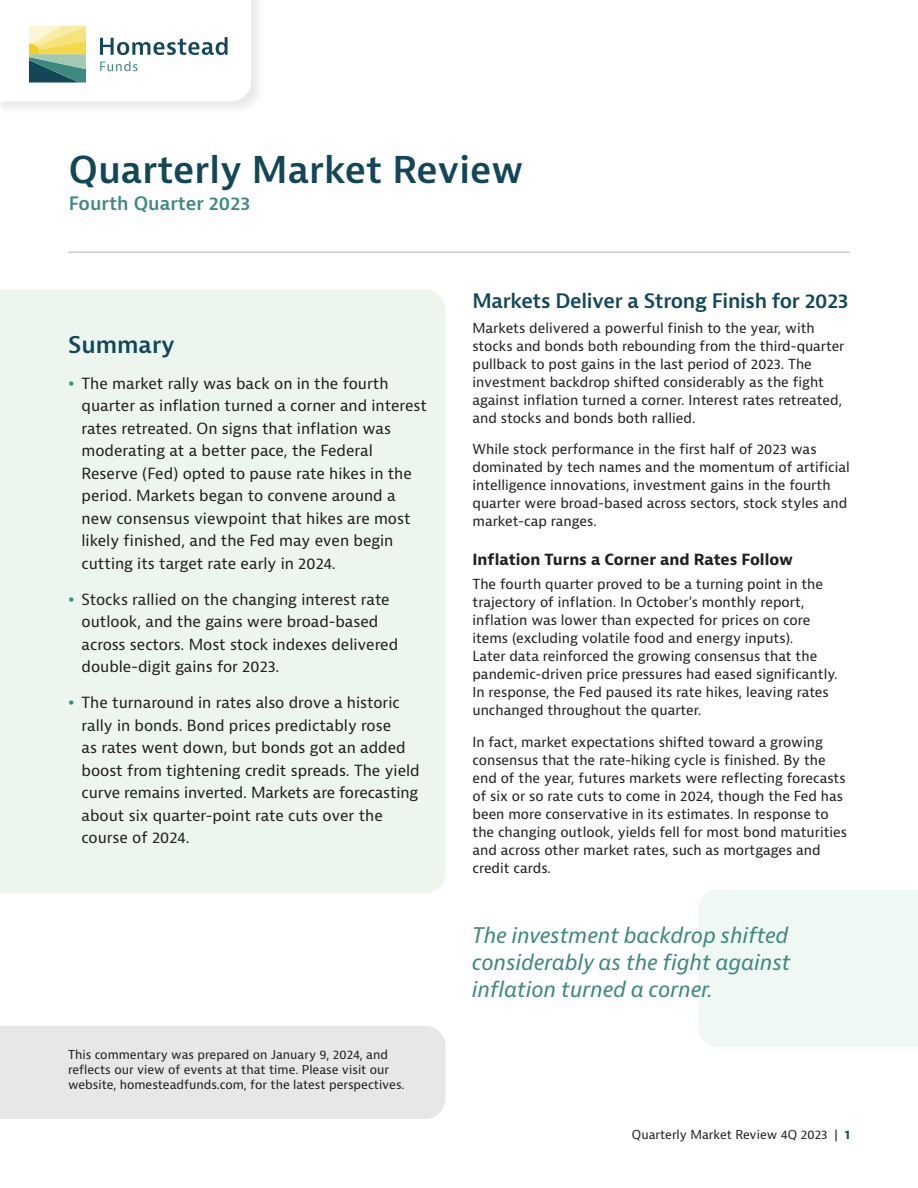
<style>
.page{position:relative;width:918px;height:1188px;background:#fff}
.page>*{position:absolute;margin:0;border:0;box-sizing:border-box;transform-origin:0 0}
.t1{font:600 36px "Bernina Sans";color:#114757}
.t2{font:600 22.5px "Bernina Sans";color:#114757}
.t3{font:italic 21px/27px "Bernina Sans";letter-spacing:-.01em;color:#3e897f;text-align:justify}
.t4{font:600 19.5px "Bernina Sans";letter-spacing:-.015em;color:#114757}
.t5{font:600 18px "Bernina Sans";color:#3e897f}
.t6{font:15px/22.5px "Bernina Sans";color:#231f20}
.t7{font:700 15px "Bernina Sans";color:#231f20}
.t8{font:13.5px/18px "Bernina Sans";color:#231f20}
.t9{font:12px/15px "Bernina Sans";color:#231f20}
.s1{font-size:27px;color:#3e897f}
.s2{font-weight:700;color:#114757}
</style>
<div class="page">
<div style="left:0;top:0;width:266px;height:117px;background:#231f20;opacity:.1"></div>
<svg style="left:29px;top:25px;width:222px;height:76px"></svg>
<div style="left:0;top:290px;width:445px;height:603px;background:#ecf6ef"></div>
<div style="left:0;top:1026px;width:446px;height:93px;background:#e6e7e9"></div>
<hr style="left:68px;top:252px;width:782px;height:1px;background:#b2bac2">
<div style="left:698px;top:890px;width:220px;height:157px;background:#f0f8f3"></div>
<h1 class="t1" style="left:69px;top:146px;width:456px">Quarterly Market Review</h1>
<h3 class="t5" style="left:69px;top:191px;width:183px">Fourth Quarter 2023</h3>
<h2 class="t2" style="left:68px;top:330px;width:108px">Summary</h2>
<p class="t6" style="left:82px;top:372px;width:347px;text-indent:-14px"><span class="s1">•</span> The market rally was back on in the fourth quarter as inflation turned a corner and interest rates retreated. On signs that inflation was moderating at a better pace, the Federal Reserve (Fed) opted to pause rate hikes in the period. Markets began to convene around a new consensus viewpoint that hikes are most likely finished, and the Fed may even begin cutting its target rate early in 2024.</p>
<p class="t6" style="left:82px;top:588px;width:318px;text-indent:-14px"><span class="s1">•</span> Stocks rallied on the changing interest rate outlook, and the gains were broad-based across sectors. Most stock indexes delivered double-digit gains for 2023.</p>
<p class="t6" style="left:82px;top:692px;width:340px;text-indent:-14px"><span class="s1">•</span> The turnaround in rates also drove a historic rally in bonds. Bond prices predictably rose<br>as rates went down, but bonds got an added boost from tightening credit spreads. The yield curve remains inverted. Markets are forecasting about six quarter-point rate cuts over the course of 2024.</p>
<p class="t9" style="left:68px;top:1048px;width:338px">This commentary was prepared on January 9, 2024, and reflects our view of events at that time. Please visit our website, homesteadfunds.com, for the latest perspectives.</p>
<h3 class="t4" style="left:472px;top:289px;width:377px">Markets Deliver a Strong Finish for 2023</h3>
<p class="t8" style="left:472px;top:319px;width:374px">Markets delivered a powerful finish to the year, with stocks and bonds both rebounding from the third-quarter pullback to post gains in the last period of 2023. The investment backdrop shifted considerably as the fight against inflation turned a corner. Interest rates retreated, and stocks and bonds both rallied.</p>
<p class="t8" style="left:472px;top:441px;width:379px">While stock performance in the first half of 2023 was dominated by tech names and the momentum of artificial intelligence innovations, investment gains in the fourth quarter were broad-based across sectors, stock styles and market-cap ranges.</p>
<p class="t7" style="left:472px;top:550px;width:322px">Inflation Turns a Corner and Rates Follow</p>
<p class="t8" style="left:472px;top:576px;width:366px">The fourth quarter proved to be a turning point in the trajectory of inflation. In October’s monthly report, inflation was lower than expected for prices on core items (excluding volatile food and energy inputs).<br>Later data reinforced the growing consensus that the pandemic-driven price pressures had eased significantly.<br>In response, the Fed paused its rate hikes, leaving rates unchanged throughout the quarter.</p>
<p class="t8" style="left:472px;top:733px;width:376px">In fact, market expectations shifted toward a growing consensus that the rate-hiking cycle is finished. By the end of the year, futures markets were reflecting forecasts of six or so rate cuts to come in 2024, though the Fed has been more conservative in its estimates. In response to the changing outlook, yields fell for most bond maturities and across other market rates, such as mortgages and credit cards.</p>
<h3 class="t3" style="left:472px;top:922px;width:320px">The investment backdrop shifted considerably as the fight against inflation turned a corner.</h3>
<p class="t9" style="left:632px;top:1127px;width:220px">Quarterly Market Review 4Q 2023 | <span class="s2">1</span></p>
</div>
